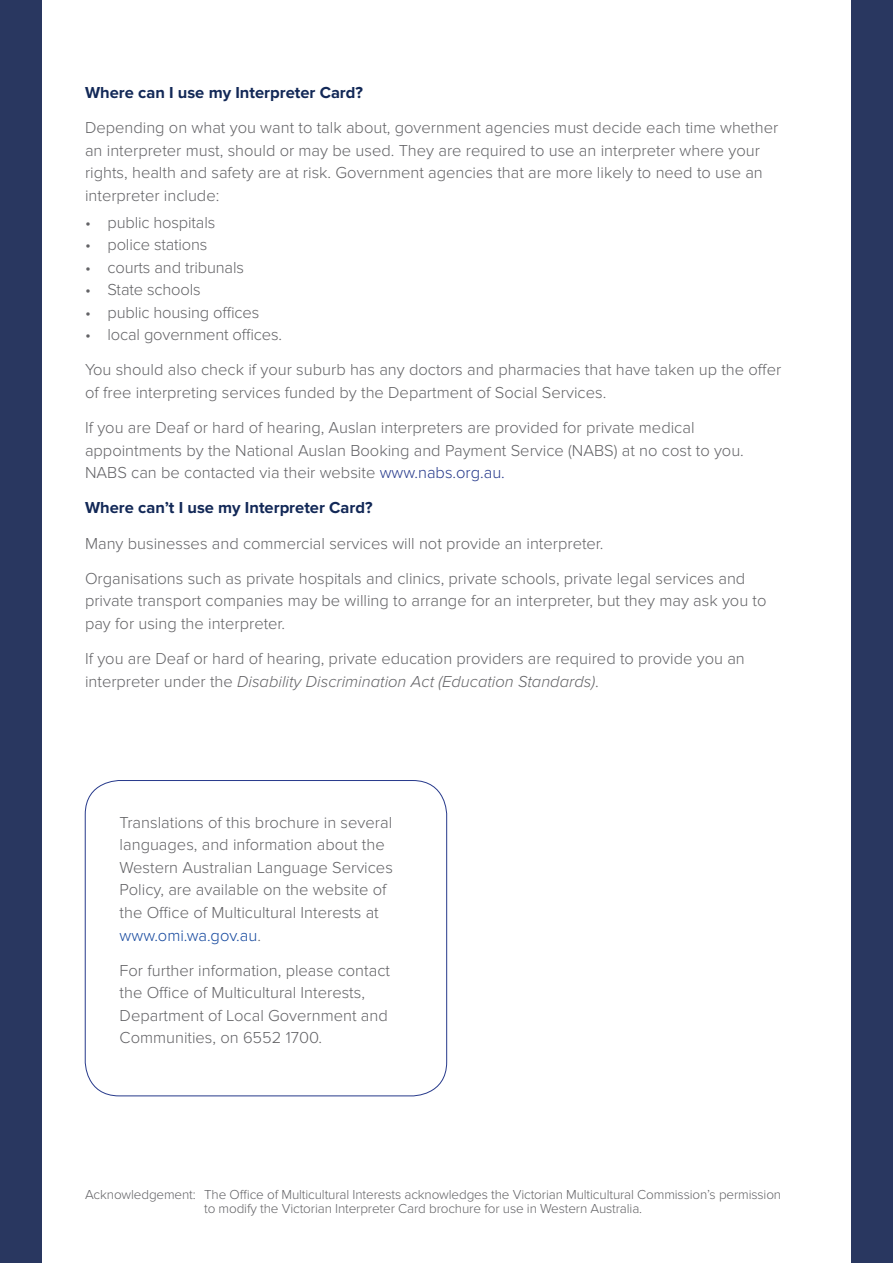
<style>
.page{position:relative;width:893px;height:1263px;background:#fff}
.page>*{position:absolute;margin:0;border:0;box-sizing:border-box;transform-origin:0 0}
.Body_Copy_-_Light_co{font:300 16.5px/22.5px "Proxima Nova";color:#636366}
.heading_level_4{font:700 16.5px "Proxima Nova";color:#122857}
.Page_Footnote{font:300 13.5px/13.5px "Proxima Nova";letter-spacing:-.01em;color:#636366}
.s1{color:#26398b}
.s2{font-style:italic}
.s3{color:#15489e}
</style>
<div class="page">
<div style="left:0;top:0;width:42px;height:1263px;background:#293760"></div>
<div style="left:851px;top:0;width:42px;height:1263px;background:#293760"></div>
<div style="left:85px;top:780px;width:362px;height:316px;border:1px solid #26398b;border-radius:34px"></div>
<p class="heading_level_4" style="left:85px;top:83px;width:280px">Where can I use my Interpreter Card?</p>
<p class="Body_Copy_-_Light_co" style="left:85px;top:117px;width:695px">Depending on what you want to talk about, government agencies must decide each time whether an interpreter must, should or may be used. They are required to use an interpreter where your rights, health and safety are at risk. Government agencies that are more likely to need to use an interpreter include:</p>
<p class="Body_Copy_-_Light_co" style="left:85px;top:211px;width:132px">• public hospitals</p>
<p class="Body_Copy_-_Light_co" style="left:85px;top:234px;width:124px">• police stations</p>
<p class="Body_Copy_-_Light_co" style="left:85px;top:256px;width:160px">• courts and tribunals</p>
<p class="Body_Copy_-_Light_co" style="left:85px;top:279px;width:117px">• State schools</p>
<p class="Body_Copy_-_Light_co" style="left:85px;top:301px;width:176px">• public housing offices</p>
<p class="Body_Copy_-_Light_co" style="left:85px;top:324px;width:199px">• local government offices.</p>
<p class="Body_Copy_-_Light_co" style="left:85px;top:359px;width:698px">You should also check if your suburb has any doctors and pharmacies that have taken up the offer of free interpreting services funded by the Department of Social Services.</p>
<p class="Body_Copy_-_Light_co" style="left:85px;top:417px;width:660px">If you are Deaf or hard of hearing, Auslan interpreters are provided for private medical appointments by the National Auslan Booking and Payment Service (NABS) at no cost to you.<br>NABS can be contacted via their website <span class="s1">www.nabs.org.au.</span></p>
<p class="heading_level_4" style="left:85px;top:498px;width:289px">Where can’t I use my Interpreter Card?</p>
<p class="Body_Copy_-_Light_co" style="left:85px;top:532px;width:520px">Many businesses and commercial services will not provide an interpreter.</p>
<p class="Body_Copy_-_Light_co" style="left:85px;top:567px;width:683px">Organisations such as private hospitals and clinics, private schools, private legal services and private transport companies may be willing to arrange for an interpreter, but they may ask you to pay for using the interpreter.</p>
<p class="Body_Copy_-_Light_co" style="left:85px;top:648px;width:661px">If you are Deaf or hard of hearing, private education providers are required to provide you an interpreter under the <span class="s2">Disability Discrimination Act (Education Standards)</span>.</p>
<p class="Body_Copy_-_Light_co" style="left:120px;top:811px;width:275px">Translations of this brochure in several languages, and information about the Western Australian Language Services Policy, are available on the website of the Office of Multicultural Interests at <span class="s3">www.omi.wa.gov.au</span>.</p>
<p class="Body_Copy_-_Light_co" style="left:120px;top:959px;width:272px">For further information, please contact the Office of Multicultural Interests, Department of Local Government and Communities, on 6552 1700.</p>
<p class="Page_Footnote" style="left:204px;top:1188px;width:579px;text-indent:-119px">Acknowledgement: The Office of Multicultural Interests acknowledges the Victorian Multicultural Commission’s permission to modify the Victorian Interpreter Card brochure for use in Western Australia.</p>
</div>
